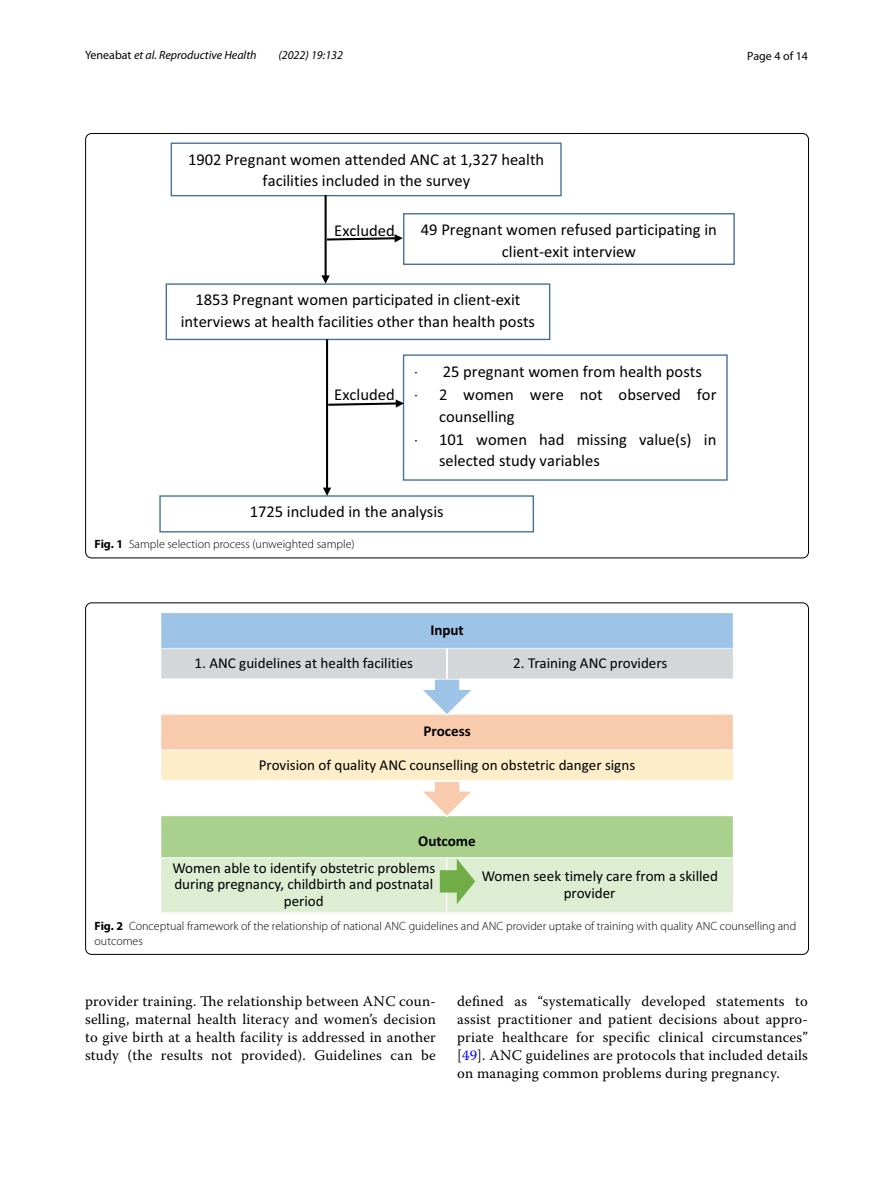
<style>
.page{position:relative;width:893px;height:1187px;background:#fff}
.page>*{position:absolute;margin:0;border:0;box-sizing:border-box;transform-origin:0 0}
.t1{font:16.5px/21.8px "Calibri";color:#000;text-align:center}
.t2{font:15.15px/16.6px "Calibri 2";color:#000;text-align:center}
.t3{font:700 15.15px "Calibri";color:#000}
.t4{font:14.7px/18px "Warnock Pro";letter-spacing:.015em;color:#000;text-align:justify}
.t5{font:300 12px/15px "Myriad Pro";color:#000}
.t6{font:italic 12px "Myriad Pro";color:#000}
.t7{font:12px "Myriad Pro";color:#000}
.s1{font-style:normal}
.s2{font-weight:700}
.s3{color:#00f}
</style>
<div class="page">
<div style="left:171px;top:142px;width:391px;height:54px;border:1px solid #41719c"></div>
<div style="left:166px;top:283px;width:384px;height:57px;border:1px solid #41719c"></div>
<div style="left:403px;top:213px;width:332px;height:52px;border:1px solid #41719c"></div>
<div style="left:159px;top:495px;width:375px;height:37px;border:1px solid #41719c"></div>
<hr style="left:326px;top:339px;width:2px;height:150px;background:#000">
<svg style="left:323px;top:487px;width:8px;height:9px"></svg>
<div style="left:403px;top:354px;width:325px;height:126px;border:1px solid #41719c"></div>
<svg style="left:328px;top:399px;width:76px;height:8px"></svg>
<svg style="left:327px;top:234px;width:76px;height:8px"></svg>
<hr style="left:325px;top:195px;width:2px;height:82px;background:#000">
<svg style="left:321px;top:275px;width:9px;height:9px"></svg>
<div style="left:161px;top:817px;width:572px;height:97px;background:#a9d18e"></div>
<svg style="left:161px;top:715px;width:572px;height:102px;fill:#f8cbad"></svg>
<svg style="left:161px;top:749px;width:572px;height:32px;background:#fcedcb"></svg>
<svg style="left:161px;top:613px;width:572px;height:102px"></svg>
<hr style="left:160px;top:679px;width:274px;height:1px;background:#fff">
<div style="left:161px;top:648px;width:572px;height:31px;background:#d3d7da"></div>
<hr style="left:447px;top:648px;width:1px;height:31px;background:#fcfcfc">
<div style="left:161px;top:857px;width:572px;height:55px;background:#dcedd2"></div>
<p class="t6" style="left:85px;top:48px;width:173px"><span class="s1">Yeneabat</span> et al. Reproductive Health</p>
<p class="t6" style="left:278px;top:48px;width:66px">(2022) 19:132</p>
<p class="t7" style="left:747px;top:48px;width:62px">Page 4 of 14</p>
<p class="t1" style="left:188px;top:148px;width:358px">1902 Pregnant women attended ANC at 1,327 health facilities included in the survey</p>
<p class="t1" style="left:334px;top:219px;width:62px">Excluded</p>
<p class="t1" style="left:421px;top:219px;width:297px">49 Pregnant women refused participating in client-exit interview</p>
<p class="t1" style="left:181px;top:289px;width:356px">1853 Pregnant women participated in client-exit interviews at health facilities other than health posts</p>
<p class="t1" style="left:334px;top:384px;width:62px">Excluded</p>
<p class="t1" style="left:443px;top:361px;width:261px">25 pregnant women from health posts</p>
<p class="t1" style="left:439px;top:384px;width:279px;text-align:left">2 women were not observed for counselling</p>
<p class="t1" style="left:439px;top:428px;width:279px;text-align:left">101 women had missing value(s) in selected study variables</p>
<p class="t1" style="left:250px;top:501px;width:195px">1725 included in the analysis</p>
<p class="t5" style="left:95px;top:536px;width:262px"><span class="s2">Fig. 1</span> Sample selection process (unweighted sample)</p>
<p class="t3" style="left:430px;top:620px;width:35px">Input</p>
<p class="t2" style="left:194px;top:654px;width:220px">1. ANC guidelines at health facilities</p>
<p class="t2" style="left:513px;top:654px;width:156px">2. Training ANC providers</p>
<p class="t3" style="left:423px;top:721px;width:49px">Process</p>
<p class="t2" style="left:259px;top:756px;width:378px">Provision of quality ANC counselling on obstetric danger signs</p>
<p class="t3" style="left:418px;top:831px;width:59px">Outcome</p>
<p class="t2" style="left:172px;top:859px;width:264px">Women able to identify obstetric problems during pregnancy, childbirth and postnatal period</p>
<p class="t2" style="left:564px;top:867px;width:156px;text-align:left;text-indent:-82px">Women seek timely care from a skilled provider</p>
<p class="t5" style="left:95px;top:918px;width:703px"><span class="s2">Fig. 2</span> Conceptual framework of the relationship of national ANC guidelines and ANC provider uptake of training with quality ANC counselling and outcomes</p>
<p class="t4" style="left:85px;top:992px;width:352px">provider training. The relationship between ANC coun&shy;selling, maternal health literacy and women’s decision to give birth at a health facility is addressed in another study (the results not provided). Guidelines can be</p>
<p class="t4" style="left:457px;top:992px;width:352px">defined as “systematically developed statements to assist practitioner and patient decisions about appro&shy;priate healthcare for specific clinical circumstances” [<span class="s3">49</span>]. ANC guidelines are protocols that included details on managing common problems during pregnancy.</p>
</div>
